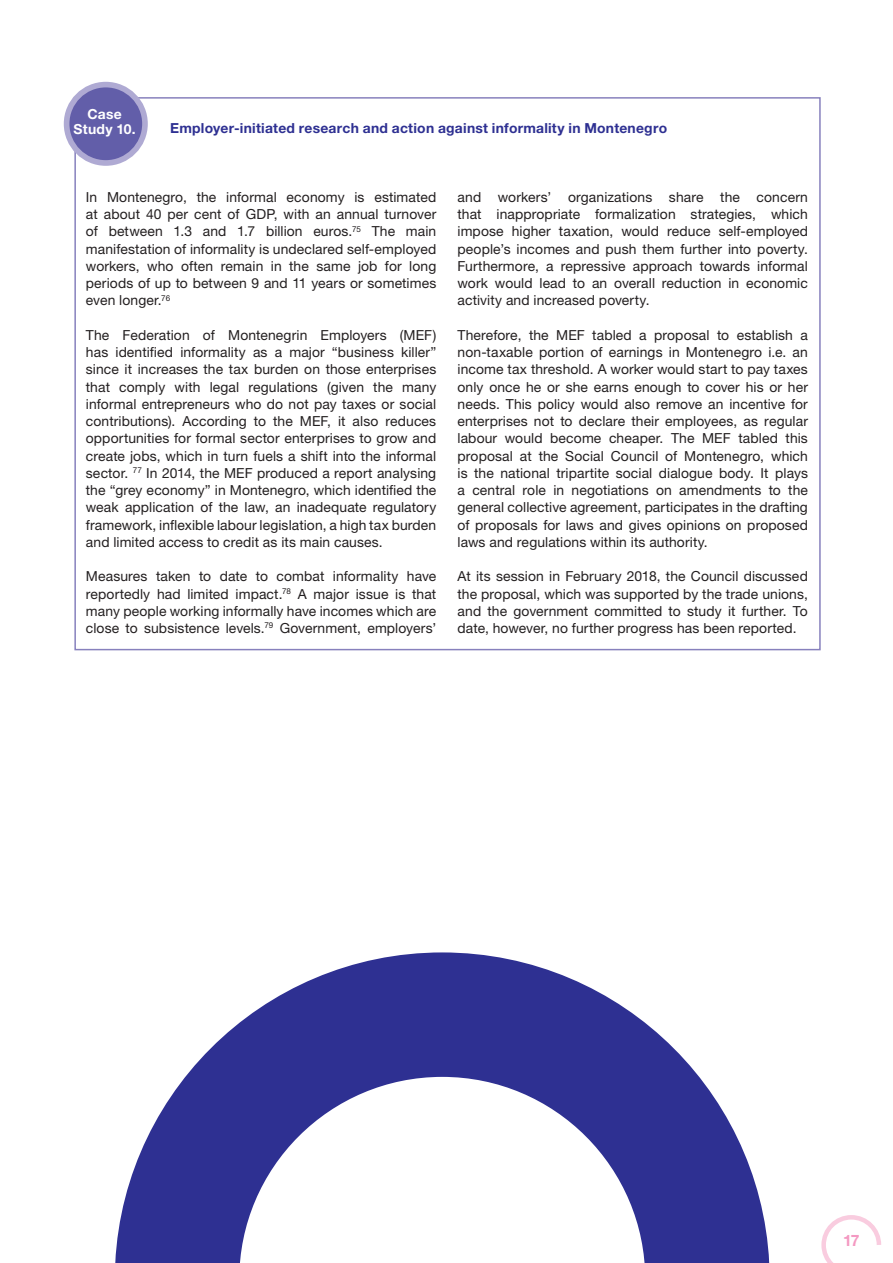
<style>
.page{position:relative;width:893px;height:1263px;background:#fff}
.page>*{position:absolute;margin:0;border:0;box-sizing:border-box;transform-origin:0 0}
.t1{font:700 15.75px "Helvetica Neue LT Std";color:#f499c2}
.body{font:13.8px/17.2px "Helvetica Neue LT Std";letter-spacing:.01em;color:#231f20;text-align:justify}
.titres_infographie{font:700 13.8px "Helvetica Neue LT Std";letter-spacing:.015em;color:#2e3092}
.titres_infographie-2{font:700 13.8px "Helvetica Neue LT Std";letter-spacing:.02em;color:#fff}
</style>
<div class="page">
<svg style="left:821px;top:1215px;width:60px;height:48px"></svg>
<svg style="left:115px;top:952px;width:655px;height:311px"></svg>
<div style="left:67px;top:85px;width:78px;height:78px;background:#625ea9;border-radius:50%"></div>
<div style="left:64px;top:82px;width:84px;height:84px;border:6px solid #afaad3;border-radius:50%"></div>
<p class="titres_infographie-2" style="left:88px;top:105px;width:36px">Case</p>
<p class="titres_infographie-2" style="left:74px;top:120px;width:64px">Study 10.</p>
<p class="titres_infographie" style="left:170px;top:119px;width:499px">Employer-initiated research and action against informality in Montenegro</p>
<p class="body" style="left:86px;top:188px;width:352px">In Montenegro, the informal economy is estimated at about 40 per cent of GDP, with an annual turnover of between 1.3 and 1.7 billion euros.<sup>75</sup> The main manifestation of informality is undeclared self-employed workers, who often remain in the same job for long periods of up to between 9 and 11 years or sometimes even longer.<sup>76</sup></p>
<p class="body" style="left:86px;top:326px;width:352px">The Federation of Montenegrin Employers (MEF) has identified informality as a major “business killer” since it increases the tax burden on those enterprises that comply with legal regulations (given the many informal entrepreneurs who do not pay taxes or social contributions). According to the MEF, it also reduces opportunities for formal sector enterprises to grow and create jobs, which in turn fuels a shift into the informal sector. <sup>77</sup> In 2014, the MEF produced a report analysing the “grey economy” in Montenegro, which identified the weak application of the law, an inadequate regulatory framework, inflexible labour legislation, a high tax burden and limited access to credit as its main causes.</p>
<p class="body" style="left:86px;top:568px;width:352px">Measures taken to date to combat informality have reportedly had limited impact.<sup>78</sup> A major issue is that many people working informally have incomes which are close to subsistence levels.<sup>79</sup> Government, employers’</p>
<p class="body" style="left:458px;top:188px;width:352px">and workers’ organizations share the concern that inappropriate formalization strategies, which impose higher taxation, would reduce self-employed people’s incomes and push them further into poverty.<br>Furthermore, a repressive approach towards informal work would lead to an overall reduction in economic activity and increased poverty.</p>
<p class="body" style="left:458px;top:326px;width:352px">Therefore, the MEF tabled a proposal to establish a non-taxable portion of earnings in Montenegro i.e. an income tax threshold. A worker would start to pay taxes only once he or she earns enough to cover his or her needs. This policy would also remove an incentive for enterprises not to declare their employees, as regular labour would become cheaper. The MEF tabled this proposal at the Social Council of Montenegro, which is the national tripartite social dialogue body. It plays a central role in negotiations on amendments to the general collective agreement, participates in the drafting of proposals for laws and gives opinions on proposed laws and regulations within its authority.</p>
<p class="body" style="left:458px;top:567px;width:352px">At its session in February 2018, the Council discussed the proposal, which was supported by the trade unions, and the government committed to study it further. To date, however, no further progress has been reported.</p>
<p class="t1" style="left:843px;top:1230px;width:18px">17</p>
</div>
